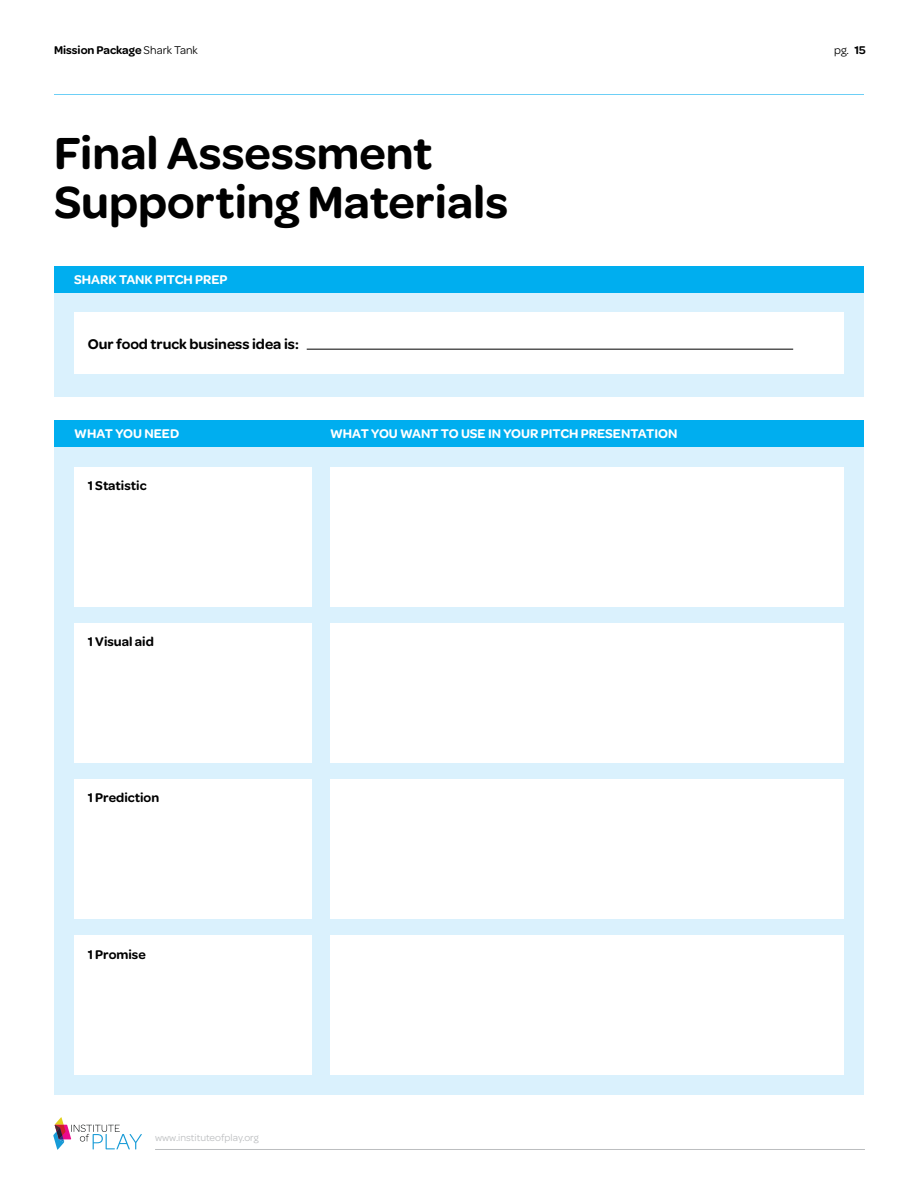
<style>
.page{position:relative;width:918px;height:1188px;background:#fff}
.page>*{position:absolute;margin:0;border:0;box-sizing:border-box;transform-origin:0 0}
.t1{font:600 48px/49.5px "Omnes";color:#000}
.t2{font:600 15px "Omnes";color:#000}
.t3{font:600 13.5px "Omnes";color:#fff}
.t4{font:600 13.5px "Omnes";color:#000}
.t5{font:600 12px "Omnes";color:#000}
.t6{font:12px "Omnes";color:#000}
.t7{font:10.5px "Omnes";color:#bcbec0}
.s1{font-weight:400}
.s2{font-weight:600}
</style>
<div class="page">
<hr style="left:155px;top:1149px;width:710px;height:1px;background:#bcbec0">
<svg style="left:53px;top:1117px;width:89px;height:33px"></svg>
<hr style="left:54px;top:94px;width:810px;height:1px;background:#6dcff6">
<div style="left:54px;top:432px;width:810px;height:662px;background:#daf1fd"></div>
<div style="left:54px;top:266px;width:810px;height:130px;background:#daf1fd"></div>
<div style="left:54px;top:266px;width:810px;height:27px;background:#00aeef"></div>
<div style="left:74px;top:313px;width:770px;height:61px;background:#fff"></div>
<hr style="left:307px;top:349px;width:486px;height:1px;background:#000">
<div style="left:54px;top:420px;width:810px;height:27px;background:#00aeef"></div>
<div style="left:74px;top:779px;width:238px;height:140px;background:#fff"></div>
<div style="left:330px;top:779px;width:513px;height:140px;background:#fff"></div>
<div style="left:74px;top:936px;width:238px;height:139px;background:#fff"></div>
<div style="left:330px;top:936px;width:513px;height:139px;background:#fff"></div>
<div style="left:74px;top:467px;width:238px;height:139px;background:#fff"></div>
<div style="left:330px;top:467px;width:514px;height:139px;background:#fff"></div>
<div style="left:74px;top:623px;width:238px;height:140px;background:#fff"></div>
<div style="left:330px;top:623px;width:514px;height:140px;background:#fff"></div>
<p class="t5" style="left:54px;top:41px;width:145px">Mission Package <span class="s1">Shark Tank</span></p>
<p class="t6" style="left:834px;top:42px;width:33px">pg. <span class="s2">15</span></p>
<h1 class="t1" style="left:54px;top:125px;width:456px">Final Assessment<br>Supporting Materials</h1>
<p class="t3" style="left:74px;top:270px;width:155px">SHARK TANK PITCH PREP</p>
<p class="t2" style="left:88px;top:333px;width:213px">Our food truck business idea is:</p>
<p class="t3" style="left:74px;top:424px;width:106px">WHAT YOU NEED</p>
<p class="t4" style="left:88px;top:476px;width:60px">1 Statistic</p>
<p class="t3" style="left:330px;top:424px;width:349px">WHAT YOU WANT TO USE IN YOUR PITCH PRESENTATION</p>
<p class="t4" style="left:88px;top:632px;width:68px">1 Visual aid</p>
<p class="t4" style="left:88px;top:788px;width:73px">1 Prediction</p>
<p class="t4" style="left:88px;top:944px;width:60px">1 Promise</p>
<p class="t7" style="left:155px;top:1131px;width:105px">www.instituteofplay.org</p>
</div>
